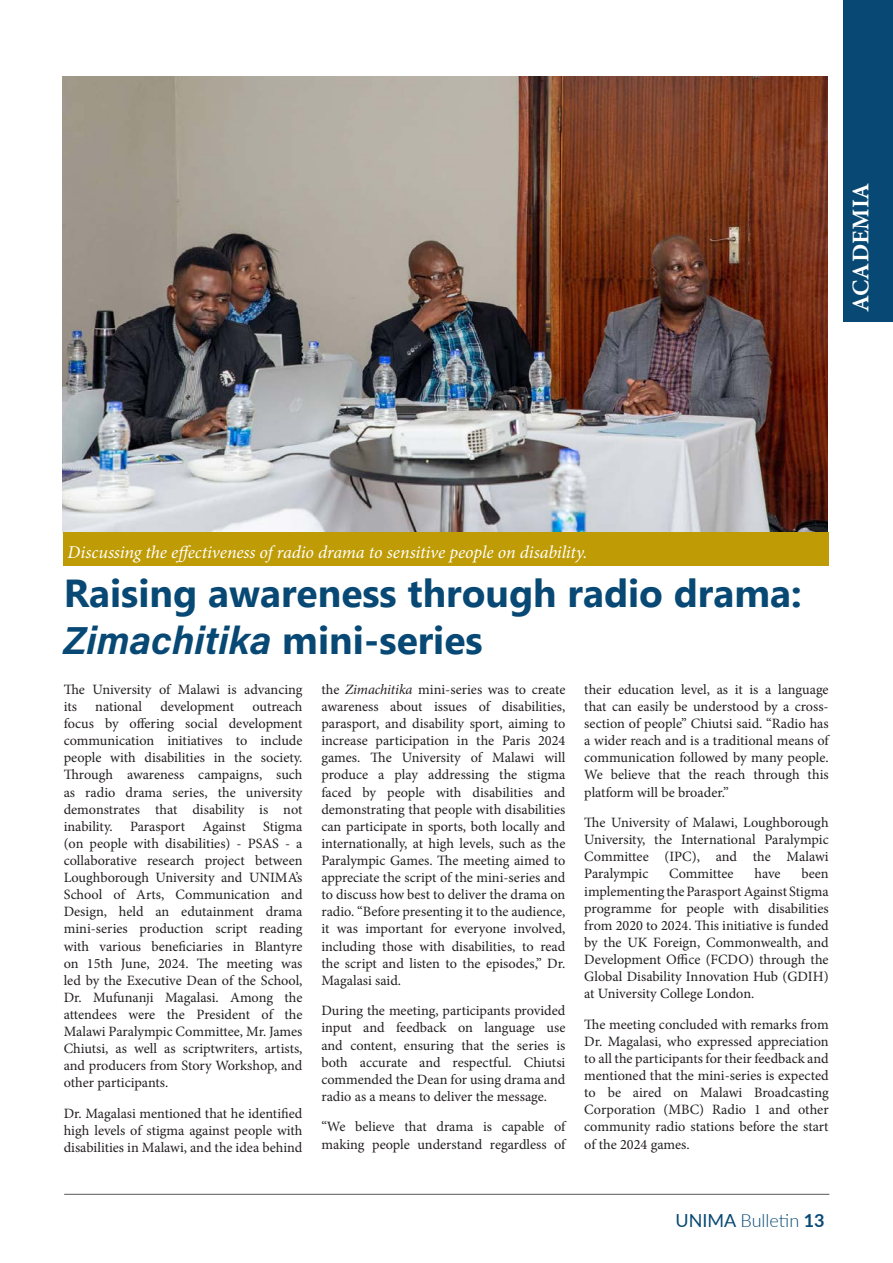
<style>
.page{position:relative;width:893px;height:1263px;background:#fff}
.page>*{position:absolute;margin:0;border:0;box-sizing:border-box;transform-origin:0 0}
.t1{font:700 39px/46.8px "Myanmar Text";color:#074974}
.t2{font:700 24px "Minion Pro";letter-spacing:.01em;color:#fff}
.t3{font:italic 18px "Minion Pro";letter-spacing:-.01em;color:#fff}
.t4{font:300 18px "Lato";color:#074974}
.t5{font:14.25px/17.1px "Minion Pro";letter-spacing:-.005em;color:#231f20;text-align:justify}
.s1{font-family:"Acumin Variable Concept";font-weight:400}
.s2{font-style:italic}
.s3{font-weight:400}
.s4{font-weight:700}
</style>
<div class="page">
<hr style="left:64px;top:1194px;width:765px;height:1px;background:#57585a">
<div style="left:843px;top:0;width:50px;height:321px;background:#074974"></div>
<img style="left:63px;top:77px;width:765px;height:455px">
<div style="left:63px;top:532px;width:765px;height:34px;background:#bf9b05"></div>
<p class="t2" style="left:844px;top:312px;width:131px;rotate:-90deg">ACADEMIA</p>
<p class="t3" style="left:68px;top:540px;width:521px">Discussing the effectiveness of radio drama to sensitive people on disability.</p>
<p class="t1" style="left:64px;top:570px;width:739px">Raising awareness through radio drama:<br><span class="s1">Zimachitika</span> mini-series</p>
<p class="t5" style="left:64px;top:681px;width:240px">The University of Malawi is advancing its</p>
<p class="t5" style="left:584px;top:681px;width:246px">their education level, as it is a language that can easily be understood by a cross&shy;section of people” Chiutsi said. “Radio has a wider reach and is a traditional means of communication followed by many people.<br>We believe that the reach through this platform will be broader.”</p>
<p class="t5" style="left:584px;top:814px;width:246px">The University of Malawi, Loughborough University, the International Paralympic Committee (IPC), and the Malawi Paralympic</p>
<p class="t5" style="left:321px;top:681px;width:246px">the <span class="s2">Zimachitika</span> mini-series was to create awareness about issues of disabilities, parasport, and disability sport, aiming to increase participation in the Paris 2024 games. The University of Malawi will produce a play addressing the stigma faced by people with disabilities and demonstrating that people with disabilities can participate in sports, both locally and internationally, at high levels, such as the Paralympic Games. The meeting aimed to appreciate the script of the mini-series and to discuss how best to deliver the drama on radio. “Before presenting it to the audience, it was important for everyone involved, including those with disabilities, to read the script and listen to the episodes,” Dr.<br>Magalasi said.</p>
<p class="t5" style="left:321px;top:1002px;width:245px">During the meeting, participants provided input and feedback on language use and content, ensuring that the series is both accurate and respectful. Chiutsi commended the Dean for using drama and radio as a means to deliver the message.</p>
<p class="t5" style="left:321px;top:1118px;width:245px">“We believe that drama is capable of making people understand regardless of</p>
<p class="t5" style="left:64px;top:698px;width:240px;text-indent:189px">outreach focus by offering social development communication initiatives to include people with disabilities in the society.<br>Through awareness campaigns, such as radio drama series, the university demonstrates that disability is not inability. Parasport Against Stigma (on people with disabilities) - PSAS - a collaborative research project between Loughborough University and UNIMA’s School of Arts, Communication and Design, held an edutainment drama mini-series production script reading with various beneficiaries in Blantyre on 15th June, 2024. The meeting was led by the Executive Dean of the School, Dr. Mufunanji Magalasi. Among the attendees were the President of the Malawi Paralympic Committee, Mr. James Chiutsi, as well as scriptwriters, artists, and producers from Story Workshop, and other participants.</p>
<p class="t5" style="left:64px;top:1105px;width:240px">Dr. Magalasi mentioned that he identified high levels of stigma against people with disabilities in Malawi, and the idea behind</p>
<p class="t5" style="left:95px;top:698px;width:48px">national</p>
<p class="t5" style="left:160px;top:698px;width:75px">development</p>
<p class="t5" style="left:584px;top:865px;width:246px;text-indent:217px">been implementing the Parasport Against Stigma programme for people with disabilities from 2020 to 2024. This initiative is funded by the UK Foreign, Commonwealth, and Development Office (FCDO) through the Global Disability Innovation Hub (GDIH) at University College London.</p>
<p class="t5" style="left:584px;top:1016px;width:246px">The meeting concluded with remarks from Dr. Magalasi, who expressed appreciation to all the participants for their feedback and mentioned that the mini-series is expected to be aired on Malawi Broadcasting Corporation (MBC) Radio 1 and other community radio stations before the start of the 2024 games.</p>
<p class="t5" style="left:669px;top:865px;width:66px">Committee</p>
<p class="t5" style="left:754px;top:865px;width:28px">have</p>
<p class="t4" style="left:676px;top:1208px;width:150px"><span class="s3">UNIMA</span> Bulletin <span class="s4">13</span></p>
</div>
